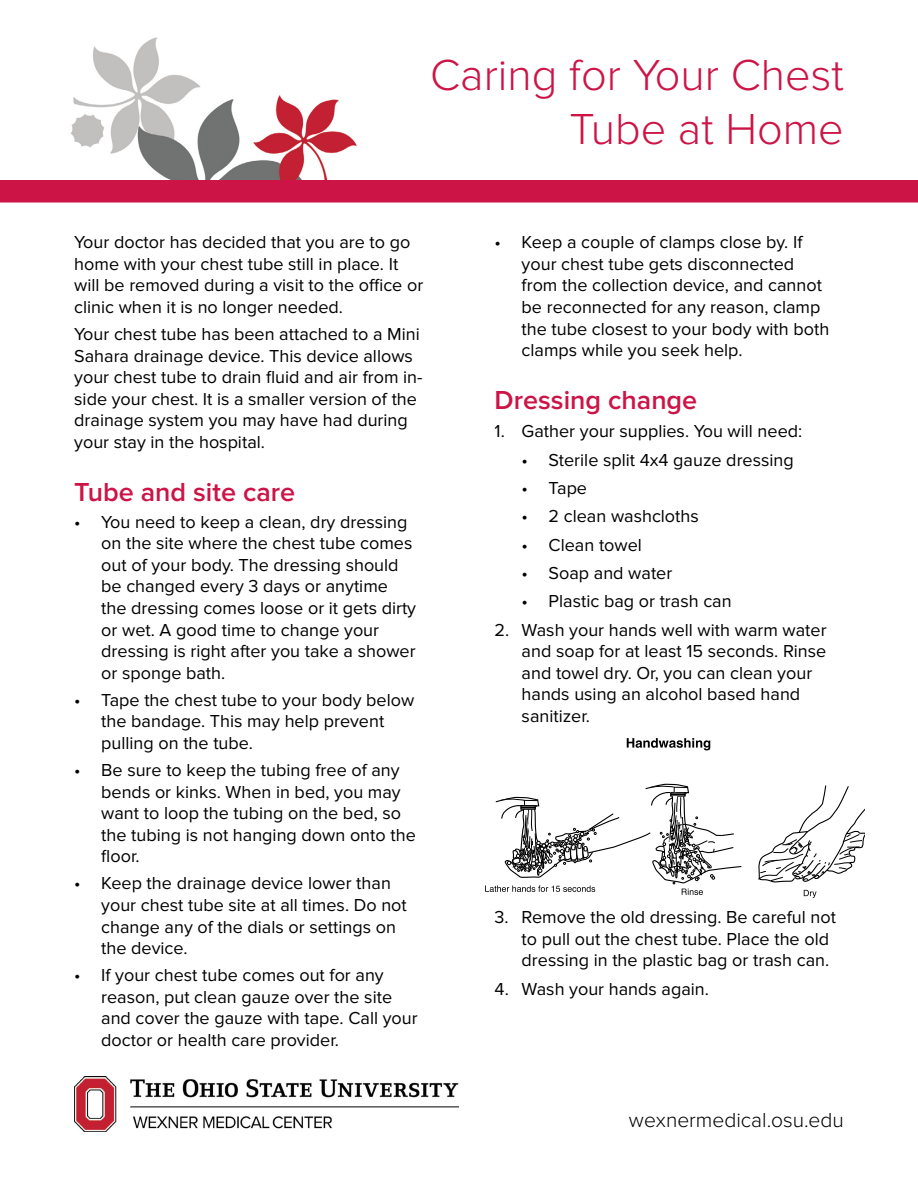
<style>
.page{position:relative;width:918px;height:1188px;background:#fff}
.page>*{position:absolute;margin:0;border:0;box-sizing:border-box;transform-origin:0 0}
.t1{font:300 45px/54px "Proxima Nova";color:#cd1446;text-align:right}
.t2{font:600 27px "Proxima Nova";color:#cd1446}
.t3{font:300 21px "Proxima Nova";color:#000}
.t4{font:18px/21.6px "Proxima Nova";color:#000}
</style>
<div class="page">
<img style="left:71px;top:37px;width:286px;height:143px">
<img style="left:74px;top:1076px;width:385px;height:55px">
<div style="left:0;top:180px;width:918px;height:22px;background:#cd1446"></div>
<svg style="left:627px;top:738px;width:83px;height:12px"></svg>
<svg style="left:758px;top:785px;width:106px;height:98px"></svg>
<svg style="left:804px;top:890px;width:13px;height:8px"></svg>
<svg style="left:485px;top:783px;width:257px;height:112px"></svg>
<h1 class="t1" style="left:430px;top:49px;width:415px">Caring for Your Chest<br>Tube at Home</h1>
<p class="t4" style="left:74px;top:232px;width:351px">Your doctor has decided that you are to go home with your chest tube still in place. It will be removed during a visit to the office or clinic when it is no longer needed.</p>
<p class="t4" style="left:74px;top:324px;width:350px">Your chest tube has been attached to a Mini Sahara drainage device. This device allows your chest tube to drain fluid and air from in&shy;side your chest. It is a smaller version of the drainage system you may have had during your stay in the hospital.</p>
<h2 class="t2" style="left:74px;top:476px;width:223px">Tube and site care</h2>
<p class="t4" style="left:101px;top:511px;width:316px;text-indent:-27px">• You need to keep a clean, dry dressing on the site where the chest tube comes out of your body. The dressing should be changed every 3 days or anytime the dressing comes loose or it gets dirty or wet. A good time to change your dressing is right after you take a shower or sponge bath.</p>
<p class="t4" style="left:101px;top:689px;width:315px;text-indent:-27px">• Tape the chest tube to your body below the bandage. This may help prevent pulling on the tube.</p>
<p class="t4" style="left:101px;top:760px;width:316px;text-indent:-27px">• Be sure to keep the tubing free of any bends or kinks. When in bed, you may want to loop the tubing on the bed, so the tubing is not hanging down onto the floor.</p>
<p class="t4" style="left:101px;top:873px;width:307px;text-indent:-27px">• Keep the drainage device lower than your chest tube site at all times. Do not change any of the dials or settings on the device.</p>
<p class="t4" style="left:101px;top:965px;width:318px;text-indent:-27px">• If your chest tube comes out for any reason, put clean gauze over the site and cover the gauze with tape. Call your doctor or health care provider.</p>
<p class="t4" style="left:522px;top:232px;width:309px;text-indent:-27px">• Keep a couple of clamps close by. If your chest tube gets disconnected from the collection device, and cannot be reconnected for any reason, clamp the tube closest to your body with both clamps while you seek help.</p>
<h2 class="t2" style="left:495px;top:384px;width:204px">Dressing change</h2>
<p class="t4" style="left:495px;top:421px;width:309px">1. Gather your supplies. You will need:</p>
<p class="t4" style="left:522px;top:449px;width:274px">• Sterile split 4x4 gauze dressing</p>
<p class="t4" style="left:522px;top:477px;width:67px">• Tape</p>
<p class="t4" style="left:522px;top:506px;width:179px">• 2 clean washcloths</p>
<p class="t4" style="left:522px;top:534px;width:122px">• Clean towel</p>
<p class="t4" style="left:522px;top:562px;width:152px">• Soap and water</p>
<p class="t4" style="left:522px;top:591px;width:212px">• Plastic bag or trash can</p>
<p class="t4" style="left:522px;top:619px;width:307px;text-indent:-27px">2. Wash your hands well with warm water and soap for at least 15 seconds. Rinse and towel dry. Or, you can clean your hands using an alcohol based hand sanitizer.</p>
<p class="t4" style="left:522px;top:907px;width:316px;text-indent:-27px">3. Remove the old dressing. Be careful not to pull out the chest tube. Place the old dressing in the plastic bag or trash can.</p>
<p class="t4" style="left:495px;top:978px;width:216px">4. Wash your hands again.</p>
<p class="t3" style="left:629px;top:1108px;width:216px">wexnermedical.osu.edu</p>
</div>
